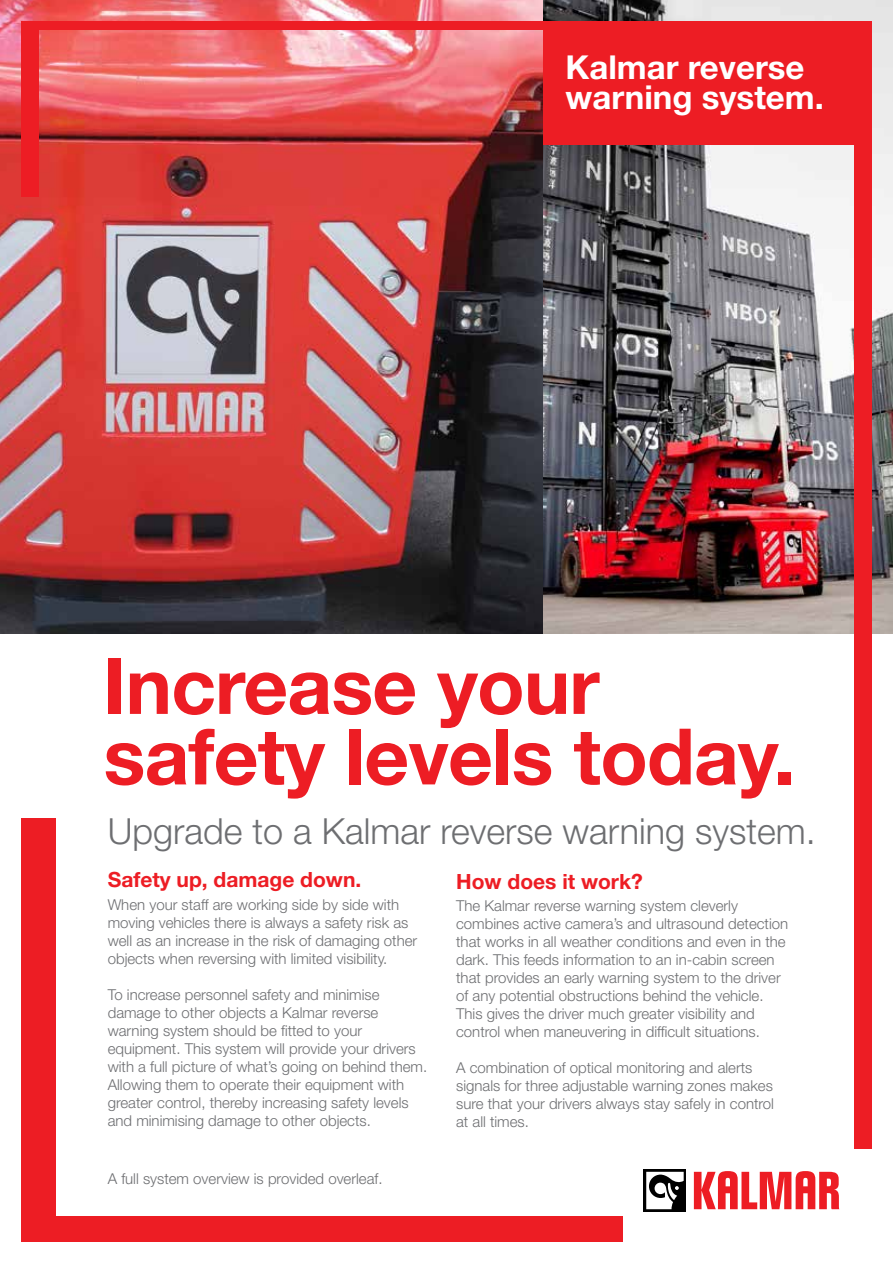
<style>
.page{position:relative;width:893px;height:1263px;background:#fff}
.page>*{position:absolute;margin:0;border:0;box-sizing:border-box;transform-origin:0 0}
.t1{font:700 78px/70.5px "Helvetica Neue LT Std";letter-spacing:-.01em;color:#ed1d24}
.t2{font:300 36px "Helvetica Neue LT Std";color:#6d6e71}
.t3{font:700 33px/30px "Helvetica Neue LT Std";color:#fff}
.t4{font:700 21px "Helvetica Neue LT Std";color:#ed1d24}
.t5{font:300 15px/18px "Helvetica Neue LT Std";color:#6d6e71}
</style>
<div class="page">
<img style="left:543px;top:0;width:350px;height:634px">
<img style="left:0;top:0;width:543px;height:634px">
<div style="left:543px;top:26px;width:320px;height:119px;background:#ed1d24"></div>
<div style="left:21px;top:21px;width:851px;height:9px;background:#ed1d24"></div>
<div style="left:21px;top:1216px;width:601px;height:26px;background:#ed1d24"></div>
<div style="left:21px;top:21px;width:17px;height:176px;background:#ed1d24"></div>
<div style="left:21px;top:819px;width:34px;height:423px;background:#ed1d24"></div>
<div style="left:855px;top:21px;width:17px;height:1128px;background:#ed1d24"></div>
<svg style="left:694px;top:1171px;width:145px;height:38px"></svg>
<svg style="left:644px;top:1169px;width:42px;height:43px"></svg>
<svg style="left:646px;top:1172px;width:38px;height:37px"></svg>
<h3 class="t3" style="left:566px;top:51px;width:260px">Kalmar reverse warning system.</h3>
<h1 class="t1" style="left:103px;top:649px;width:693px">Increase your safety levels today.</h1>
<h2 class="t2" style="left:108px;top:809px;width:710px">Upgrade to a Kalmar reverse warning system.</h2>
<h3 class="t4" style="left:108px;top:867px;width:255px">Safety up, damage down.</h3>
<p class="t5" style="left:108px;top:895px;width:311px">When your staff are working side by side with moving vehicles there is always a safety risk as well as an increase in the risk of damaging other objects when reversing with limited visibility.</p>
<p class="t5" style="left:108px;top:985px;width:321px">To increase personnel safety and minimise damage to other objects a Kalmar reverse warning system should be fitted to your equipment. This system will provide your drivers with a full picture of what’s going on behind them.<br>Allowing them to operate their equipment with greater control, thereby increasing safety levels and minimising damage to other objects.</p>
<p class="t5" style="left:108px;top:1169px;width:276px">A full system overview is provided overleaf.</p>
<h3 class="t4" style="left:456px;top:869px;width:188px">How does it work?</h3>
<p class="t5" style="left:456px;top:897px;width:334px">The Kalmar reverse warning system cleverly combines active camera’s and ultrasound detection that works in all weather conditions and even in the dark. This feeds information to an in-cabin screen that provides an early warning system to the driver of any potential obstructions behind the vehicle.<br>This gives the driver much greater visibility and control when maneuvering in difficult situations.</p>
<p class="t5" style="left:456px;top:1059px;width:319px">A combination of optical monitoring and alerts signals for three adjustable warning zones makes sure that your drivers always stay safely in control at all times.</p>
</div>
